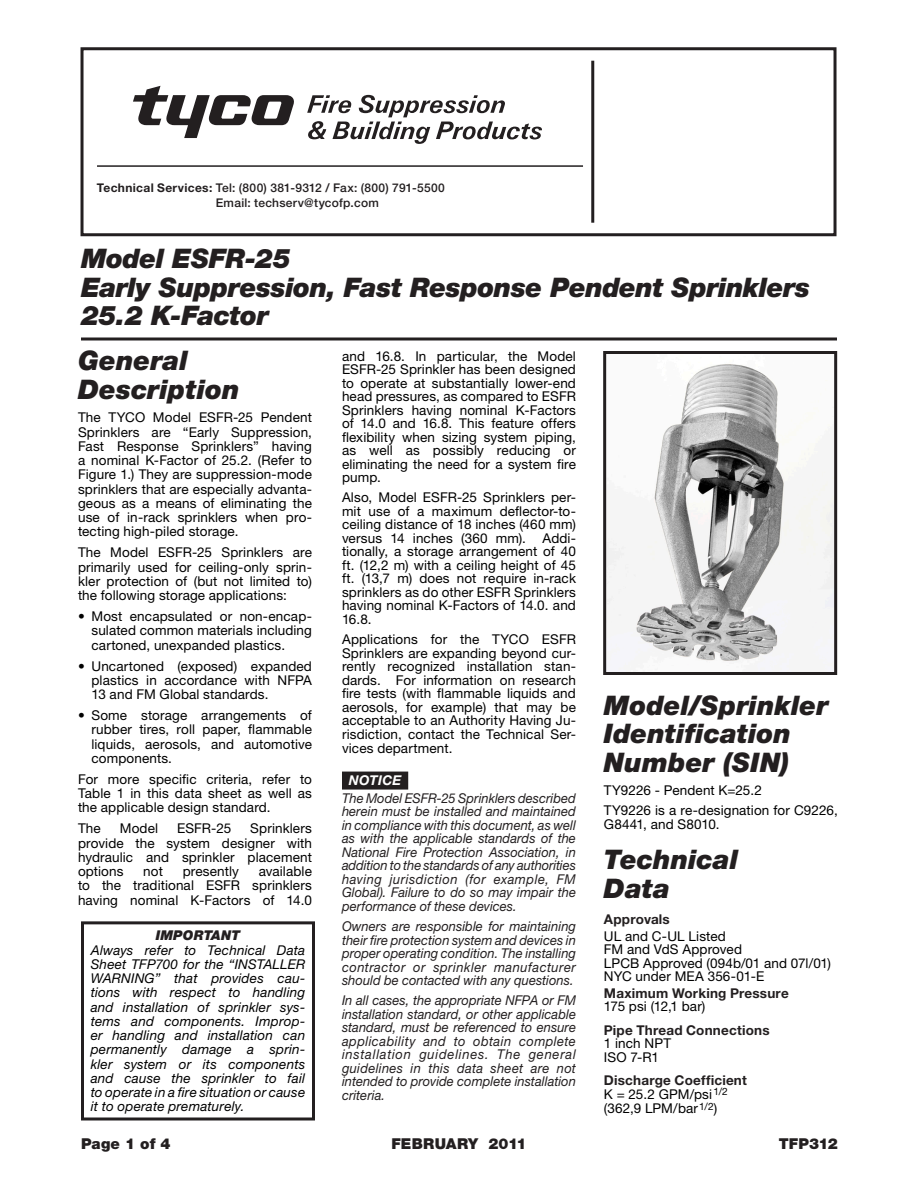
<style>
.page{position:relative;width:918px;height:1188px;background:#fff}
.page>*{position:absolute;margin:0;border:0;box-sizing:border-box;transform-origin:0 0}
.Ital_Header{font:italic 900 27px/28.8px "Helvetica Neue LT Std";color:#231f20}
.Main_Header_Ital{font:italic 900 27px/28.8px "Helvetica Neue LT Std";letter-spacing:-.02em;color:#231f20}
.CoverCaption{font:900 15px "Helvetica Neue LT Std";letter-spacing:.01em;color:#231f20}
.Data_Text_2{font:13.5px/14.2px "Helvetica Neue LT Std";letter-spacing:.01em;color:#000;text-align:justify}
.Data_Text_2_NOTE{font:italic 13.5px/13.5px "Helvetica Neue LT Std";letter-spacing:.005em;color:#231f20;text-align:justify;scale:.96 1}
.Data_copy_warning{font:italic 13.5px/14.2px "Helvetica Neue LT Std";letter-spacing:.01em;color:#000;text-align:justify}
.Paragraph_head{font:13.5px/13.5px "Helvetica Neue LT Std";letter-spacing:.01em;color:#000}
.Paragraph_head-2{font:700 13.5px "Helvetica Neue LT Std";letter-spacing:.015em;color:#231f20}
.Warning{font:italic 900 13.5px "Helvetica Neue LT Std";letter-spacing:.01em;color:#231f20}
.NoticeK_O{font:italic 700 13.5px "Helvetica Neue LT Std";letter-spacing:.02em;color:#fff}
.TechServBanner{font:500 12px/15px "Helvetica Neue LT Std";letter-spacing:.02em;color:#231f20}
.s1{font-weight:700}
</style>
<div class="page">
<div style="left:342px;top:772px;width:66px;height:18px;background:#231f20"></div>
<img style="left:607px;top:364px;width:226px;height:298px">
<div style="left:603px;top:351px;width:234px;height:324px;border:3px solid #231f20"></div>
<hr style="left:81px;top:338px;width:756px;height:2px;background:#231f20">
<div style="left:81px;top:47px;width:756px;height:189px;border:3px solid #231f20"></div>
<hr style="left:591px;top:61px;width:3px;height:162px;background:#231f20">
<hr style="left:97px;top:165px;width:486px;height:2px;background:#231f20">
<svg style="left:307px;top:95px;width:235px;height:49px"></svg>
<svg style="left:133px;top:86px;width:161px;height:52px"></svg>
<div style="left:81px;top:921px;width:234px;height:199px;border:3px solid #231f20"></div>
<p class="TechServBanner" style="left:216px;top:180px;width:231px;text-indent:-119px"><span class="s1">Technical Services:</span> Tel: (800) 381-9312 / Fax: (800) 791-5500<br>Email: techserv@tycofp.com</p>
<p class="Main_Header_Ital" style="left:81px;top:243px;width:731px">Model ESFR-25<br>Early Suppression, Fast Response Pendent Sprinklers<br>25.2 K-Factor</p>
<p class="Ital_Header" style="left:78px;top:346px;width:163px">General<br>Description</p>
<p class="Data_Text_2" style="left:78px;top:410px;width:236px">The TYCO Model ESFR-25 Pendent Sprinklers are “Early Suppression, Fast Response Sprinklers” having a nominal K-Factor of 25.2. (Refer to Figure 1.) They are suppression-mode sprinklers that are especially advanta&shy;geous as a means of eliminating the use of in-rack sprinklers when pro&shy;tecting high-piled storage.</p>
<p class="Data_Text_2" style="left:78px;top:545px;width:236px">The Model ESFR-25 Sprinklers are primarily used for ceiling-only sprin&shy;kler protection of (but not limited to) the following storage applications:</p>
<p class="Data_Text_2" style="left:92px;top:609px;width:222px;text-indent:-14px">• Most encapsulated or non-encap&shy;sulated common materials including cartoned, unexpanded plastics.</p>
<p class="Data_Text_2" style="left:92px;top:659px;width:222px;text-indent:-14px">• Uncartoned (exposed) expanded plastics in accordance with NFPA 13 and FM Global standards.</p>
<p class="Data_Text_2" style="left:92px;top:708px;width:222px;text-indent:-14px">• Some storage arrangements of rubber tires, roll paper, flammable liquids, aerosols, and automotive components.</p>
<p class="Data_Text_2" style="left:78px;top:772px;width:236px">For more specific criteria, refer to Table 1 in this data sheet as well as the applicable design standard.</p>
<p class="Data_Text_2" style="left:78px;top:821px;width:24px">The</p>
<p class="Data_Text_2" style="left:120px;top:821px;width:40px">Model</p>
<p class="Data_Text_2" style="left:177px;top:821px;width:56px">ESFR-25</p>
<p class="Data_Text_2" style="left:78px;top:821px;width:235px;text-indent:172px">Sprinklers provide the system designer with hydraulic and sprinkler placement options</p>
<p class="Data_Text_2" style="left:78px;top:864px;width:235px;text-indent:181px">available to the traditional ESFR sprinklers having nominal K-Factors of 14.0</p>
<p class="Data_Text_2" style="left:143px;top:864px;width:21px">not</p>
<p class="Data_Text_2" style="left:183px;top:864px;width:58px">presently</p>
<p class="Warning" style="left:156px;top:927px;width:86px">IMPORTANT</p>
<p class="Data_copy_warning" style="left:91px;top:942px;width:216px">Always refer to Technical Data Sheet TFP700 for the “INSTALLER WARNING” that provides cau&shy;tions with respect to handling and installation of sprinkler sys&shy;tems and components. Improp&shy;er handling and installation can permanently damage a sprin&shy;kler system or its components and cause the sprinkler to fail to operate in a fire situation or cause it to operate prematurely.</p>
<p class="Data_Text_2" style="left:342px;top:349px;width:235px;line-height:13.5px">and 16.8. In particular, the Model ESFR-25 Sprinkler has been designed to operate at substantially lower-end head pressures, as compared to ESFR Sprinklers having nominal K-Factors of 14.0 and 16.8. This feature offers flexibility when sizing system piping, as well as possibly reducing or eliminating the need for a system fire pump.</p>
<p class="Data_Text_2" style="left:342px;top:491px;width:236px;line-height:13.5px">Also, Model ESFR-25 Sprinklers per&shy;mit use of a maximum deflector-to&shy;ceiling distance of 18 inches (460 mm) versus 14 inches (360 mm). Addi&shy;tionally, a storage arrangement of 40 ft. (12,2 m) with a ceiling height of 45 ft. (13,7 m) does not require in-rack sprinklers as do other ESFR Sprinklers having nominal K-Factors of 14.0. and 16.8.</p>
<p class="Data_Text_2" style="left:342px;top:632px;width:236px;line-height:13.6px">Applications for the TYCO ESFR Sprinklers are expanding beyond cur&shy;rently recognized installation stan&shy;dards. For information on research fire tests (with flammable liquids and aerosols, for example) that may be acceptable to an Authority Having Ju&shy;risdiction, contact the Technical Ser&shy;vices department.</p>
<p class="NoticeK_O" style="left:349px;top:772px;width:54px">NOTICE</p>
<p class="Data_Text_2_NOTE" style="left:342px;top:791px;width:245px">The Model ESFR-25 Sprinklers described herein must be installed and maintained in compliance with this document, as well as with the applicable standards of the National Fire Protection Association, in addition to the standards of any authorities having jurisdiction (for example, FM Global). Failure to do so may impair the performance of these devices.</p>
<p class="Data_Text_2_NOTE" style="left:342px;top:919px;width:245px">Owners are responsible for maintaining their fire protection system and devices in proper operating condition. The installing contractor or sprinkler manufacturer should be contacted with any questions.</p>
<p class="Data_Text_2_NOTE" style="left:342px;top:994px;width:245px">In all cases, the appropriate NFPA or FM installation standard, or other applicable standard, must be referenced to ensure applicability and to obtain complete installation guidelines. The general guidelines in this data sheet are not intended to provide complete installation criteria.</p>
<p class="Ital_Header" style="left:604px;top:690px;width:226px">Model/Sprinkler<br>Identification<br>Number (SIN)</p>
<p class="Data_Text_2" style="left:604px;top:783px;width:160px">TY9226 - Pendent K=25.2</p>
<p class="Data_Text_2" style="left:604px;top:803px;width:235px">TY9226 is a re-designation for C9226,<br>G8441, and S8010.</p>
<p class="Ital_Header" style="left:604px;top:845px;width:136px">Technical<br>Data</p>
<p class="Paragraph_head-2" style="left:604px;top:911px;width:67px">Approvals</p>
<p class="Paragraph_head" style="left:604px;top:929px;width:229px">UL and C-UL Listed<br>FM and VdS Approved<br>LPCB Approved (094b/01 and 07l/01)<br>NYC under MEA 356-01-E</p>
<p class="Paragraph_head-2" style="left:604px;top:985px;width:186px">Maximum Working Pressure</p>
<p class="Data_Text_2" style="left:604px;top:999px;width:103px">175 psi (12,1 bar)</p>
<p class="Paragraph_head-2" style="left:604px;top:1022px;width:167px">Pipe Thread Connections</p>
<p class="Data_Text_2" style="left:604px;top:1037px;width:69px;line-height:13.5px">1 inch NPT<br>ISO 7-R1</p>
<p class="Paragraph_head-2" style="left:604px;top:1072px;width:144px">Discharge Coefficient</p>
<p class="Data_Text_2" style="left:604px;top:1087px;width:125px">K = 25.2 GPM/psi<sup>1/2 </sup>(362,9 LPM/bar<sup>1/2</sup>)</p>
<p class="CoverCaption" style="left:81px;top:1134px;width:91px">Page 1 of 4</p>
<p class="CoverCaption" style="left:391px;top:1134px;width:137px">FEBRUARY 2011</p>
<p class="CoverCaption" style="left:779px;top:1134px;width:61px">TFP312</p>
</div>
